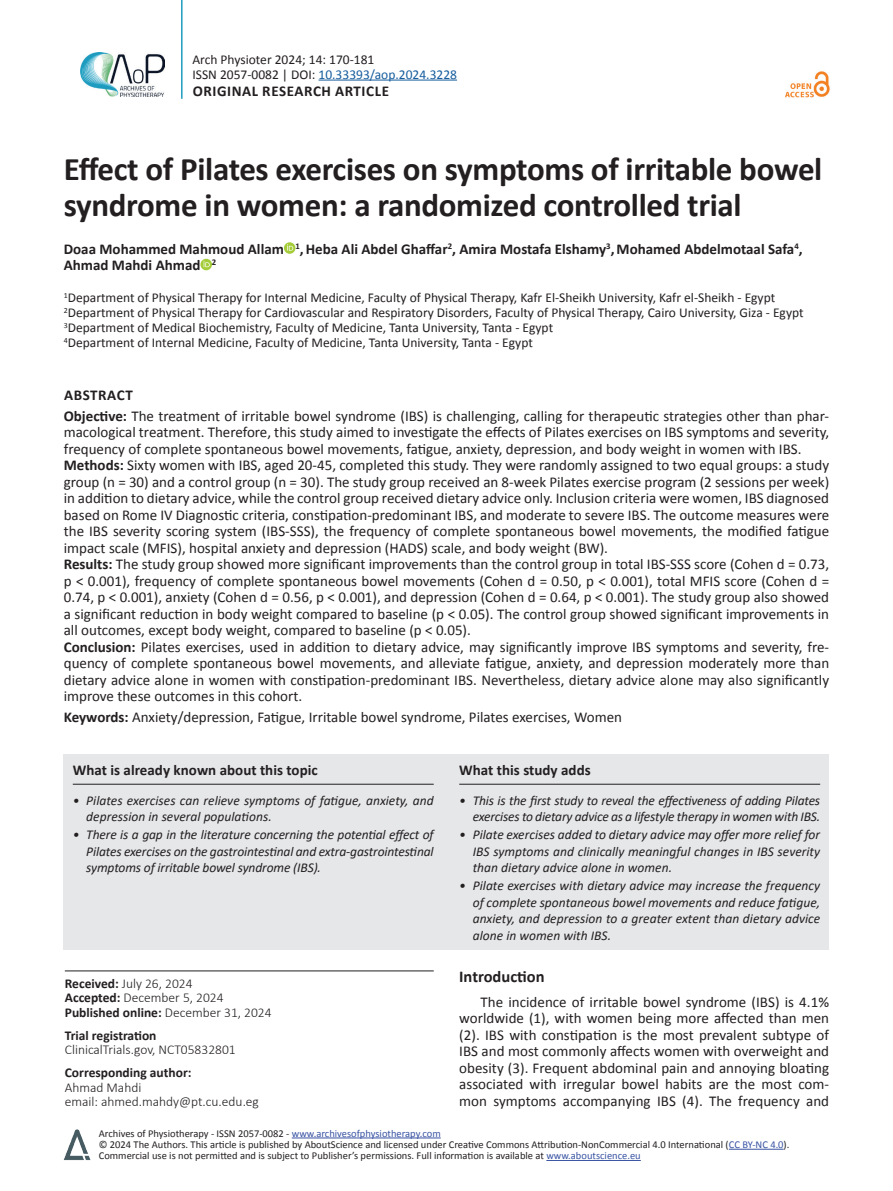
<style>
.page{position:relative;width:893px;height:1191px;background:#fff}
.page>*{position:absolute;margin:0;border:0;box-sizing:border-box;transform-origin:0 0}
.t1{font:700 33px/36px "Calibri";letter-spacing:-.01em;color:#231f20}
.t2{font:700 16.5px "Calibri";color:#231f20}
.t3{font:15px/16.5px "Calibri";color:#231f20}
.t4{font:700 15px/16.5px "Calibri";color:#231f20}
.t5{font:700 15px "Calibri";letter-spacing:.04em;color:#231f20}
.t6{font:italic 13.5px/16.5px "Calibri";letter-spacing:-.01em;color:#231f20;text-align:justify}
.t7{font:13.5px/15px "Calibri";color:#231f20}
.t8{font:300 13.5px/14.2px "Calibri";color:#231f20}
.t9{font:700 13.5px "Calibri";color:#231f20}
.t10{font:10.5px/11.2px "Calibri";color:#231f20}
.s1{color:#175d9e}
.s2{font-weight:700}
.s3{color:#3853a3}
</style>
<div class="page">
<hr style="left:292px;top:1137px;width:149px;height:1px;background:#3853a3">
<hr style="left:729px;top:1148px;width:55px;height:1px;background:#3853a3">
<hr style="left:546px;top:1160px;width:95px;height:1px;background:#3853a3">
<img style="left:63px;top:1129px;width:28px;height:32px">
<img style="left:785px;top:71px;width:45px;height:27px">
<hr style="left:319px;top:80px;width:138px;height:1px;background:#175d9e">
<img style="left:81px;top:53px;width:84px;height:43px">
<hr style="left:181px;top:0;width:2px;height:99px;background:#209dbf">
<svg style="left:284px;top:242px;width:11px;height:12px"></svg>
<svg style="left:287px;top:244px;width:6px;height:7px"></svg>
<svg style="left:200px;top:259px;width:12px;height:11px"></svg>
<svg style="left:204px;top:261px;width:6px;height:6px"></svg>
<div style="left:64px;top:754px;width:765px;height:195px;background:#e6e7e9"></div>
<hr style="left:73px;top:784px;width:361px;height:1px;background:#231f20">
<hr style="left:459px;top:784px;width:361px;height:1px;background:#231f20">
<hr style="left:65px;top:970px;width:369px;height:1px;background:#231f20">
<p class="t7" style="left:192px;top:52px;width:266px">Arch Physioter 2024; 14: 170-181<br>ISSN 2057-0082 | DOI: <span class="s1">10.33393/aop.2024.3228</span></p>
<p class="t5" style="left:193px;top:81px;width:198px">ORIGINAL RESEARCH ARTICLE</p>
<h1 class="t1" style="left:64px;top:151px;width:760px">Effect of Pilates exercises on symptoms of irritable bowel syndrome in women: a randomized controlled trial</h1>
<p class="t4" style="left:64px;top:240px;width:740px">Doaa Mohammed Mahmoud Allam <sup>1</sup>,Heba Ali Abdel Ghaffar<sup>2</sup>, Amira Mostafa Elshamy<sup>3</sup>,Mohamed Abdelmotaal Safa<sup>4</sup>,<br>Ahmad Mahdi Ahmad <sup>2</sup></p>
<p class="t7" style="left:64px;top:290px;width:741px"><sup>1</sup>Department of Physical Therapy for Internal Medicine, Faculty of Physical Therapy, Kafr El-Sheikh University, Kafr el-Sheikh - Egypt <sup>2</sup>Department of Physical Therapy for Cardiovascular and Respiratory Disorders, Faculty of Physical Therapy, Cairo University, Giza - Egypt <sup>3</sup>Department of Medical Biochemistry, Faculty of Medicine, Tanta University, Tanta - Egypt<br><sup>4</sup>Department of Internal Medicine, Faculty of Medicine, Tanta University, Tanta - Egypt</p>
<p class="t3" style="left:64px;top:384px;width:767px;line-height:20.7px"><span class="s2">ABSTRACT<br>Objective:</span> The treatment of irritable bowel syndrome (IBS) is challenging, calling for therapeutic strategies other than phar-</p>
<p class="t3" style="left:64px;top:424px;width:767px">macological treatment. Therefore, this study aimed to investigate the effects of Pilates exercises on IBS symptoms and severity, frequency of complete spontaneous bowel movements, fatigue, anxiety, depression, and body weight in women with IBS.<br><span class="s2">Methods:</span> Sixty women with IBS, aged 20-45, completed this study. They were randomly assigned to two equal groups: a study group (n = 30) and a control group (n = 30). The study group received an 8-week Pilates exercise program (2 sessions per week) in addition to dietary advice, while the control group received dietary advice only. Inclusion criteria were women, IBS diagnosed based on Rome IV Diagnostic criteria, constipation-predominant IBS, and moderate to severe IBS. The outcome measures were the IBS severity scoring system (IBS-SSS), the frequency of complete spontaneous bowel movements, the modified fatigue impact scale (MFIS), hospital anxiety and depression (HADS) scale, and body weight (BW).<br><span class="s2">Results:</span> The study group showed more significant improvements than the control group in total IBS-SSS score (Cohen d = 0.73, p &lt; 0.001), frequency of complete spontaneous bowel movements (Cohen d = 0.50, p &lt; 0.001), total MFIS score (Cohen d = 0.74, p &lt; 0.001), anxiety (Cohen d = 0.56, p &lt; 0.001), and depression (Cohen d = 0.64, p &lt; 0.001). The study group also showed a significant reduction in body weight compared to baseline (p &lt; 0.05). The control group showed significant improvements in all outcomes, except body weight, compared to baseline (p &lt; 0.05).<br><span class="s2">Conclusion:</span> Pilates exercises, used in addition to dietary advice, may significantly improve IBS symptoms and severity, fre&shy;quency of complete spontaneous bowel movements, and alleviate fatigue, anxiety, and depression moderately more than dietary advice alone in women with constipation-predominant IBS. Nevertheless, dietary advice alone may also significantly improve these outcomes in this cohort.</p>
<p class="t3" style="left:64px;top:709px;width:560px"><span class="s2">Keywords:</span> Anxiety/depression, Fatigue, Irritable bowel syndrome, Pilates exercises, Women</p>
<p class="t4" style="left:73px;top:761px;width:247px">What is already known about this topic</p>
<p class="t6" style="left:86px;top:791px;width:349px;text-indent:-14px">• Pilates exercises can relieve symptoms of fatigue, anxiety, and depression in several populations.</p>
<p class="t6" style="left:86px;top:826px;width:349px;text-indent:-14px">• There is a gap in the literature concerning the potential effect of Pilates exercises on the gastrointestinal and extra-gastrointestinal symptoms of irritable bowel syndrome (IBS).</p>
<p class="t4" style="left:459px;top:761px;width:133px">What this study adds</p>
<p class="t6" style="left:459px;top:791px;width:362px;text-align:right">• This is the first study to reveal the effectiveness of adding Pilates exercises to dietary advice as a lifestyle therapy in women with IBS.</p>
<p class="t6" style="left:473px;top:826px;width:349px;text-indent:-14px">• Pilate exercises added to dietary advice may offer more relief for IBS symptoms and clinically meaningful changes in IBS severity than dietary advice alone in women.</p>
<p class="t6" style="left:473px;top:877px;width:349px;text-indent:-14px">• Pilate exercises with dietary advice may increase the frequency of complete spontaneous bowel movements and reduce fatigue, anxiety, and depression to a greater extent than dietary advice alone in women with IBS.</p>
<p class="t8" style="left:65px;top:976px;width:208px"><span class="s2">Received:</span> July 26, 2024<br><span class="s2">Accepted:</span> December 5, 2024<br><span class="s2">Published online:</span> December 31, 2024</p>
<p class="t9" style="left:65px;top:1026px;width:93px">Trial registration</p>
<p class="t8" style="left:65px;top:1042px;width:172px">ClinicalTrials.gov, NCT05832801</p>
<p class="t9" style="left:65px;top:1064px;width:128px">Corresponding author:</p>
<p class="t8" style="left:65px;top:1080px;width:196px">Ahmad Mahdi<br>email: ahmed.mahdy@pt.cu.edu.eg</p>
<p class="t2" style="left:459px;top:965px;width:87px">Introduction</p>
<p class="t3" style="left:459px;top:993px;width:371px;text-align:justify;text-indent:21px">The incidence of irritable bowel syndrome (IBS) is 4.1% worldwide (1), with women being more affected than men (2). IBS with constipation is the most prevalent subtype of IBS and most commonly affects women with overweight and obesity (3). Frequent abdominal pain and annoying bloating associated with irregular bowel habits are the most com&shy;mon symptoms accompanying IBS (4). The frequency and</p>
<p class="t10" style="left:99px;top:1127px;width:692px">Archives of Physiotherapy - ISSN 2057-0082 - <span class="s3">www.archivesofphysiotherapy.com<br></span>© 2024 The Authors. This article is published by AboutScience and licensed under Creative Commons Attribution-NonCommercial 4.0 International (<span class="s3">CC BY-NC 4.0</span>).<br>Commercial use is not permitted and is subject to Publisher’s permissions. Full information is available at <span class="s3">www.aboutscience.eu</span></p>
</div>
